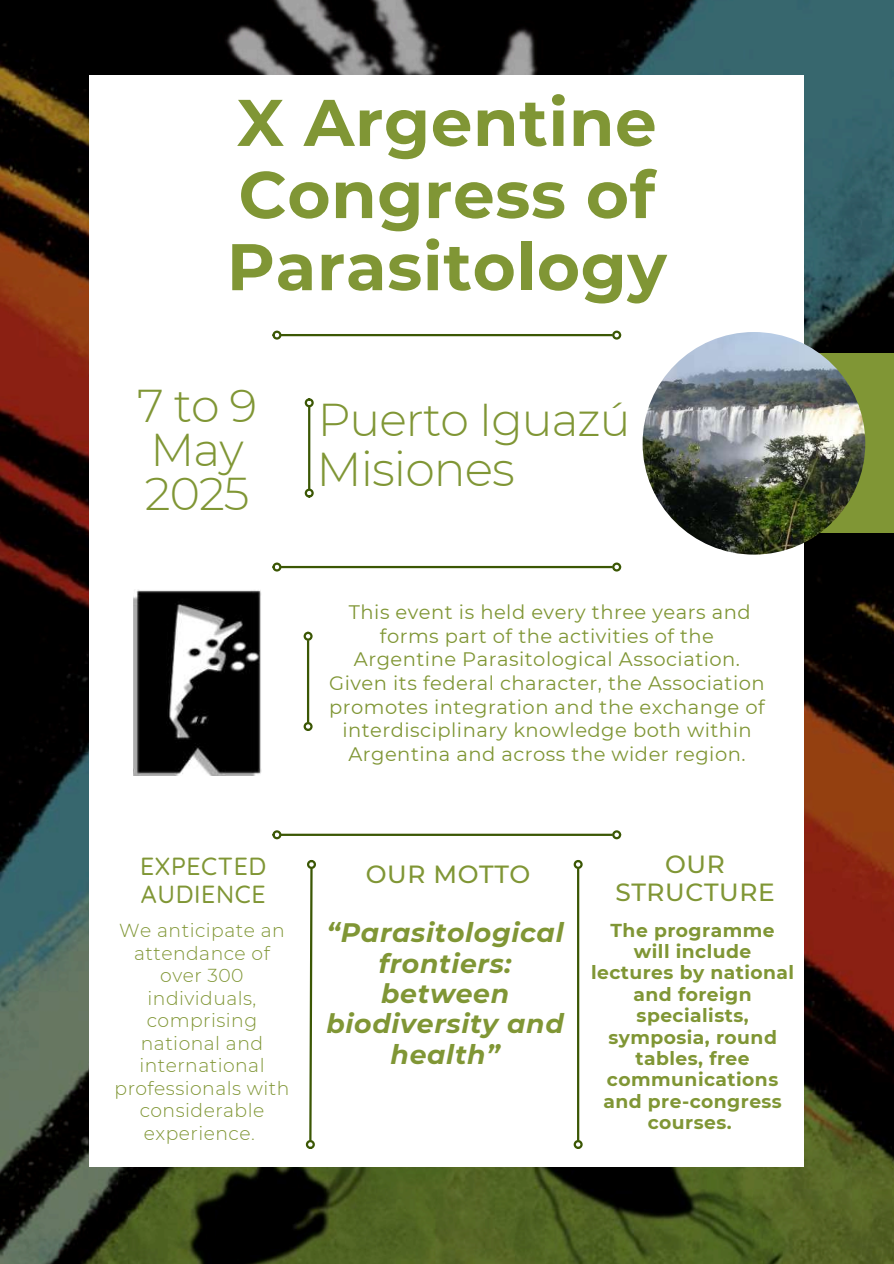
<style>
.page{position:relative;width:894px;height:1264px;background:#fff}
.page>*{position:absolute;margin:0;border:0;box-sizing:border-box;transform-origin:0 0}
.t1{font:700 65.85px/72.2px "Montserrat";letter-spacing:.01em;color:#809635}
.t2{font:300 47.4px "Montserrat";letter-spacing:-.02em;color:#809635}
.t3{font:300 45.9px/43.8px "Montserrat";letter-spacing:-.02em;color:#809635}
.t4{font:italic 700 26.7px/30.3px "Montserrat";letter-spacing:.025em;color:#809635;text-align:center}
.t5{font:500 24.75px/28.2px "Montserrat";letter-spacing:.025em;color:#809635;text-align:center}
.t6{font:500 24.75px/27.9px "Quicksand";letter-spacing:.025em;color:#809635}
.t7{font:19.5px/23.7px "Montserrat";letter-spacing:.025em;color:#809635;text-align:center}
.t8{font:700 18.75px/21.3px "Montserrat";letter-spacing:.025em;color:#809635;text-align:center}
.t9{font:300 18.75px/22.5px "Montserrat";letter-spacing:.025em;color:#809635;text-align:center}
</style>
<div class="page">
<img style="left:0;top:0;width:893px;height:1263px">
<div style="left:89px;top:76px;width:715px;height:1091px;background:#fff"></div>
<hr style="left:281px;top:334px;width:331px;height:2px;background:#3b5704">
<div style="left:272px;top:330px;width:9px;height:9px;border:2px solid #3b5704;border-radius:50%"></div>
<div style="left:612px;top:330px;width:9px;height:9px;border:2px solid #3b5704;border-radius:50%"></div>
<hr style="left:281px;top:566px;width:331px;height:2px;background:#3b5704">
<div style="left:272px;top:562px;width:9px;height:9px;border:2px solid #3b5704;border-radius:50%"></div>
<div style="left:612px;top:562px;width:9px;height:9px;border:2px solid #3b5704;border-radius:50%"></div>
<hr style="left:281px;top:833px;width:331px;height:3px;background:#3b5704">
<div style="left:272px;top:830px;width:9px;height:9px;border:2px solid #3b5704;border-radius:50%"></div>
<div style="left:612px;top:830px;width:9px;height:9px;border:2px solid #3b5704;border-radius:50%"></div>
<hr style="left:308px;top:407px;width:2px;height:82px;background:#3b5704">
<div style="left:304px;top:488px;width:9px;height:9px;border:2px solid #3b5704;border-radius:50%"></div>
<div style="left:304px;top:398px;width:9px;height:9px;border:2px solid #3b5704;border-radius:50%"></div>
<hr style="left:577px;top:868px;width:2px;height:272px;background:#3b5704">
<div style="left:573px;top:860px;width:9px;height:9px;border:2px solid #3b5704;border-radius:50%"></div>
<div style="left:573px;top:1139px;width:9px;height:9px;border:2px solid #3b5704;border-radius:50%"></div>
<svg style="left:309px;top:869px;width:4px;height:270px"></svg>
<div style="left:307px;top:860px;width:9px;height:9px;border:2px solid #3b5704;border-radius:50%"></div>
<div style="left:306px;top:1139px;width:9px;height:9px;border:2px solid #3b5704;border-radius:50%"></div>
<div style="left:742px;top:353px;width:151px;height:180px;background:#809635"></div>
<img style="left:642px;top:332px;width:223px;height:222px;border-radius:50%">
<img style="left:133px;top:589px;width:128px;height:186px">
<hr style="left:307px;top:640px;width:2px;height:82px;background:#3b5704">
<div style="left:303px;top:722px;width:9px;height:9px;border:2px solid #3b5704;border-radius:50%"></div>
<div style="left:303px;top:631px;width:9px;height:9px;border:2px solid #3b5704;border-radius:50%"></div>
<h1 class="t1" style="left:227px;top:86px;width:441px">X Argentine<br>Congress of<br>Parasitology</h1>
<h3 class="t3" style="left:137px;top:384px;width:122px">7to9<br>May<br>2025</h3>
<h3 class="t3" style="left:317px;top:398px;width:314px">Puerto Iguazú</h3>
<h2 class="t2" style="left:316px;top:440px;width:200px">Misiones</h2>
<p class="t6" style="left:140px;top:851px;width:127px">EXPECTED<br>AUDIENCE</p>
<p class="t9" style="left:114px;top:919px;width:176px">We anticipate an attendance of over 300 individuals, comprising national and international professionals with considerable experience.</p>
<p class="t7" style="left:329px;top:600px;width:437px">This event is held every three years and forms part of the activities of the Argentine Parasitological Association.<br>Given its federal character, the Association promotes integration and the exchange of interdisciplinary knowledge both within Argentina and across the wider region.</p>
<p class="t5" style="left:366px;top:860px;width:166px">OUR MOTTO</p>
<p class="t5" style="left:615px;top:849px;width:161px">OUR<br>STRUCTURE</p>
<h3 class="t4" style="left:326px;top:917px;width:239px">“Parasitological frontiers: between biodiversity and health”</h3>
<p class="t8" style="left:591px;top:919px;width:205px">The programme will include lectures by national and foreign specialists, symposia, round tables, free communications and pre-congress courses.</p>
</div>
